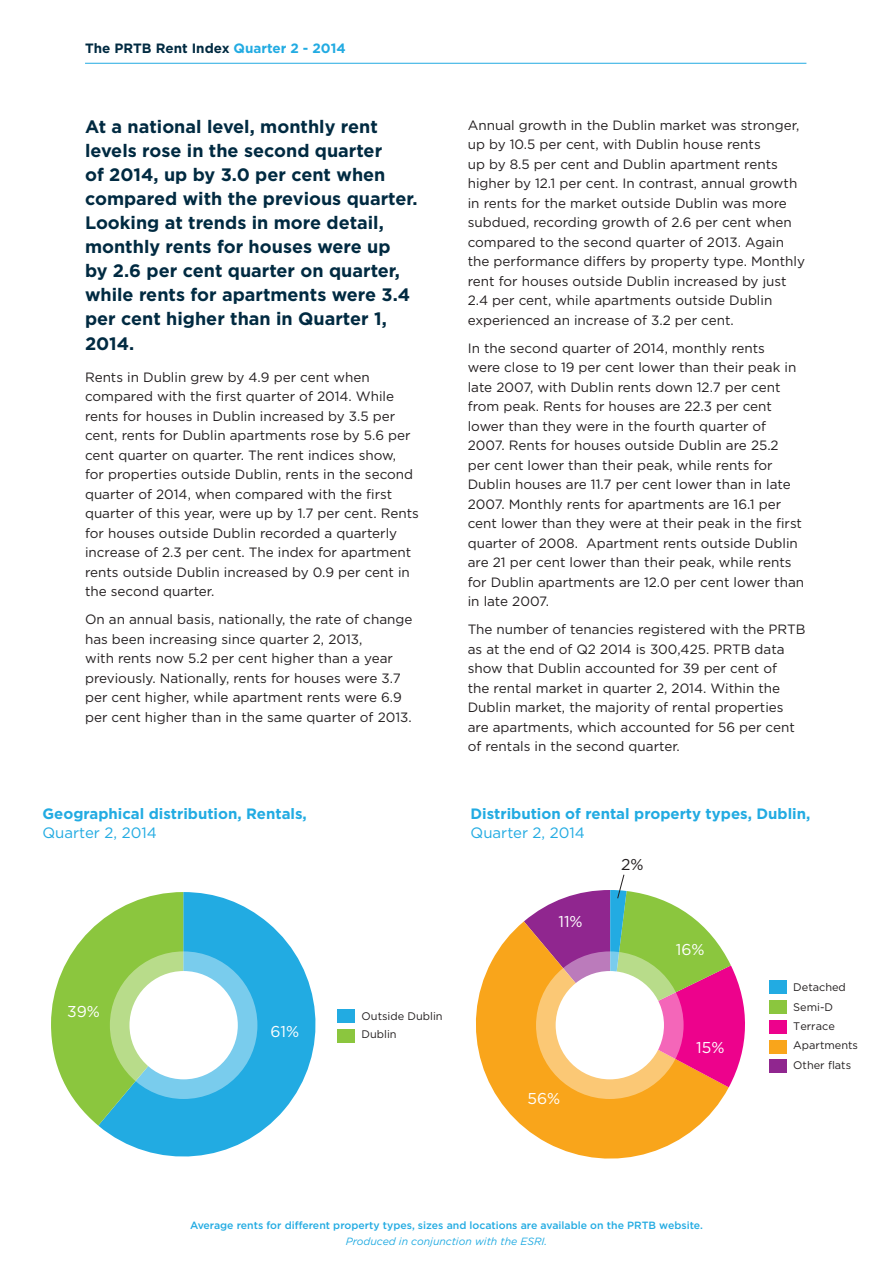
<style>
.page{position:relative;width:893px;height:1263px;background:#fff}
.page>*{position:absolute;margin:0;border:0;box-sizing:border-box;transform-origin:0 0}
.New_BODY{font:700 18px/24px "Gotham";color:#002a41}
.t1{font:15.75px "Gotham";color:#fff}
.t2{font:15.75px "Gotham";color:#231f20}
.table_heading_type{font:700 15px/18.8px "Gotham";color:#22abe2}
.New_BODY-2{font:13.5px/19.5px "Gotham";color:#231f20}
.New_BODY-3{font:700 13.5px "Gotham";color:#002a41}
.t3{font:10.95px/19.4px "Gotham";color:#231f20}
.New_BODY-4{font:500 10.5px "Gotham";color:#22abe2}
.New_BODY-5{font:italic 10.5px "Gotham";color:#22abe2}
.s1{color:#22abe2}
.s2{font-weight:400}
</style>
<div class="page">
<hr style="left:85px;top:63px;width:721px;height:1px;background:#22abe2">
<svg style="left:476px;top:921px;width:253px;height:238px;fill:#f9a51b"></svg>
<div style="left:536px;top:951px;width:148px;height:148px;background:#fbc875;border-radius:50%"></div>
<div style="left:769px;top:980px;width:17px;height:14px;background:#22abe2"></div>
<div style="left:769px;top:1000px;width:17px;height:14px;background:#8bc63e"></div>
<div style="left:769px;top:1020px;width:17px;height:13px;background:#ed028c"></div>
<div style="left:769px;top:1040px;width:17px;height:13px;background:#f9a51b"></div>
<div style="left:769px;top:1059px;width:17px;height:14px;background:#90268f"></div>
<svg style="left:524px;top:874px;width:221px;height:213px"></svg>
<svg style="left:98px;top:892px;width:218px;height:265px;fill:#22abe2"></svg>
<svg style="left:51px;top:892px;width:132px;height:233px"></svg>
<svg style="left:110px;top:951px;width:147px;height:148px;background:#91d2c6"></svg>
<div style="left:129px;top:971px;width:109px;height:108px;background:#fff;border-radius:50%"></div>
<div style="left:337px;top:1009px;width:17px;height:14px;background:#22abe2"></div>
<div style="left:337px;top:1029px;width:17px;height:13px;background:#8bc63e"></div>
<p class="New_BODY-3" style="left:85px;top:40px;width:262px">The PRTB Rent Index <span class="s1">Quarter 2 - 2014</span></p>
<p class="New_BODY" style="left:85px;top:115px;width:334px">At a national level, monthly rent levels rose in the second quarter<br>of 2014, up by 3.0 per cent when compared with the previous quarter.<br>Looking at trends in more detail, monthly rents for houses were up by 2.6 per cent quarter on quarter, while rents for apartments were 3.4 per cent higher than in Quarter 1,<br>2014.</p>
<p class="New_BODY-2" style="left:85px;top:367px;width:335px">Rents in Dublin grew by 4.9 per cent when compared with the first quarter of 2014. While rents for houses in Dublin increased by 3.5 per cent, rents for Dublin apartments rose by 5.6 per cent quarter on quarter. The rent indices show,<br>for properties outside Dublin, rents in the second quarter of 2014, when compared with the first quarter of this year, were up by 1.7 per cent. Rents for houses outside Dublin recorded a quarterly increase of 2.3 per cent. The index for apartment rents outside Dublin increased by 0.9 per cent in the second quarter.</p>
<p class="New_BODY-2" style="left:85px;top:609px;width:329px">On an annual basis, nationally, the rate of change has been increasing since quarter 2, 2013,<br>with rents now 5.2 per cent higher than a year previously. Nationally, rents for houses were 3.7 per cent higher, while apartment rents were 6.9 per cent higher than in the same quarter of 2013.</p>
<p class="New_BODY-2" style="left:468px;top:115px;width:339px">Annual growth in the Dublin market was stronger, up by 10.5 per cent, with Dublin house rents<br>up by 8.5 per cent and Dublin apartment rents higher by 12.1 per cent. In contrast, annual growth in rents for the market outside Dublin was more subdued, recording growth of 2.6 per cent when compared to the second quarter of 2013. Again the performance differs by property type. Monthly rent for houses outside Dublin increased by just 2.4 per cent, while apartments outside Dublin experienced an increase of 3.2 per cent.</p>
<p class="New_BODY-2" style="left:468px;top:338px;width:338px">In the second quarter of 2014, monthly rents<br>were close to 19 per cent lower than their peak in late 2007, with Dublin rents down 12.7 per cent from peak. Rents for houses are 22.3 per cent lower than they were in the fourth quarter of 2007. Rents for houses outside Dublin are 25.2 per cent lower than their peak, while rents for Dublin houses are 11.7 per cent lower than in late 2007. Monthly rents for apartments are 16.1 per cent lower than they were at their peak in the first quarter of 2008. Apartment rents outside Dublin are 21 per cent lower than their peak, while rents for Dublin apartments are 12.0 per cent lower than in late 2007.</p>
<p class="New_BODY-2" style="left:468px;top:620px;width:339px">The number of tenancies registered with the PRTB as at the end of Q2 2014 is 300,425. PRTB data show that Dublin accounted for 39 per cent of<br>the rental market in quarter 2, 2014. Within the Dublin market, the majority of rental properties are apartments, which accounted for 56 per cent of rentals in the second quarter.</p>
<p class="table_heading_type" style="left:43px;top:804px;width:266px">Geographical distribution, Rentals,<br><span class="s2">Quarter 2, 2014</span></p>
<p class="table_heading_type" style="left:471px;top:804px;width:341px">Distribution of rental property types, Dublin,<br><span class="s2">Quarter 2, 2014</span></p>
<p class="t1" style="left:67px;top:1001px;width:34px">39%</p>
<p class="t3" style="left:362px;top:1006px;width:83px">Outside Dublin</p>
<p class="t1" style="left:270px;top:1021px;width:30px">61%</p>
<p class="t3" style="left:362px;top:1024px;width:37px">Dublin</p>
<p class="t1" style="left:558px;top:911px;width:26px">11%</p>
<p class="t1" style="left:527px;top:1088px;width:34px">56%</p>
<p class="t2" style="left:621px;top:854px;width:24px">2%</p>
<p class="t1" style="left:676px;top:940px;width:30px">16%</p>
<p class="t1" style="left:696px;top:1037px;width:30px">15%</p>
<p class="New_BODY-4" style="left:190px;top:1218px;width:514px">Average rents for different property types, sizes and locations are available on the PRTB website.</p>
<p class="New_BODY-5" style="left:346px;top:1235px;width:203px">Produced in conjunction with the ESRI.</p>
<p class="t3" style="left:793px;top:977px;width:103px">Detached<br>Semi-D<br>Terrace<br>Apartments<br>Other flats Other fl</p>
</div>
